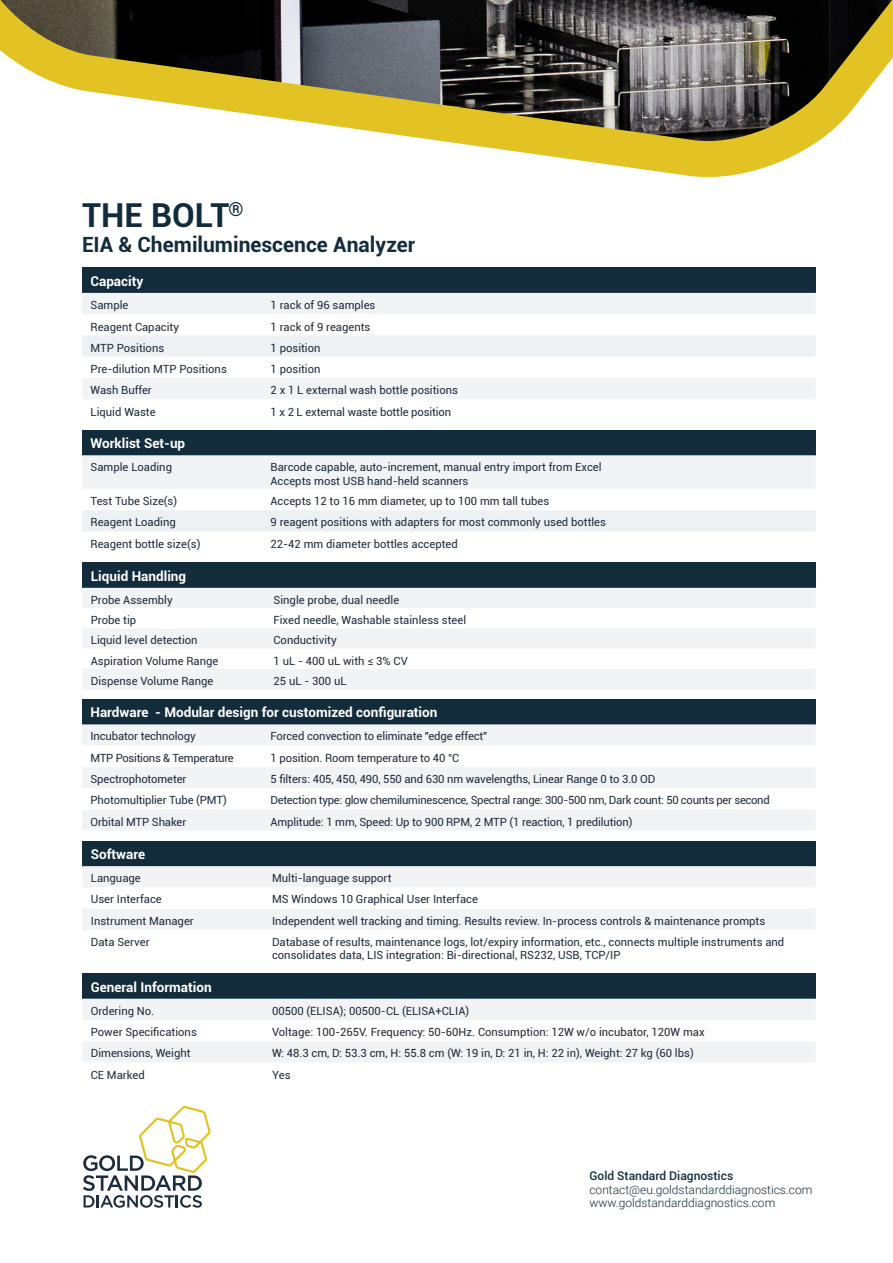
<style>
.page{position:relative;width:893px;height:1263px;background:#fff}
.page>*{position:absolute;margin:0;border:0;box-sizing:border-box;transform-origin:0 0}
.t1{font:700 33px "Roboto";color:#122c3b}
.t2{font:700 21px "Roboto";color:#122c3b}
.t3{font:700 13.5px "Roboto";color:#fff}
.t4{font:300 12px/13.5px "Roboto";color:#122c3b}
.t5{font:500 12px "Roboto";color:#122c3b}
.t6{font:11.25px/13.5px "Roboto";color:#1d2c3b}
.t7{font:11.25px "Roboto";letter-spacing:-.025em;color:#1d2c3b}
</style>
<div class="page">
<svg style="left:83px;top:1106px;width:127px;height:102px"></svg>
<svg style="left:0;top:0;width:893px;height:178px"></svg>
<div style="left:82px;top:430px;width:734px;height:25px;background:#122c3b"></div>
<div style="left:82px;top:455px;width:734px;height:34px;background:#f2f3f5"></div>
<div style="left:82px;top:510px;width:734px;height:22px;background:#eef1f4"></div>
<div style="left:82px;top:563px;width:734px;height:25px;background:#122c3b"></div>
<div style="left:83px;top:588px;width:732px;height:101px;background:#f2f3f5"></div>
<svg style="left:83px;top:608px;width:732px;height:61px"></svg>
<div style="left:82px;top:699px;width:734px;height:25px;background:#122c3b"></div>
<div style="left:82px;top:724px;width:734px;height:21px;background:#f2f3f5"></div>
<svg style="left:82px;top:767px;width:733px;height:63px;fill:#f2f3f5"></svg>
<div style="left:82px;top:841px;width:734px;height:25px;background:#122c3b"></div>
<div style="left:82px;top:866px;width:734px;height:21px;background:#f2f3f5"></div>
<div style="left:83px;top:909px;width:732px;height:21px;background:#f2f3f5"></div>
<div style="left:82px;top:973px;width:734px;height:26px;background:#122c3b"></div>
<div style="left:83px;top:999px;width:732px;height:21px;background:#f2f3f5"></div>
<div style="left:83px;top:1041px;width:732px;height:21px;background:#f2f3f5"></div>
<div style="left:82px;top:268px;width:734px;height:25px;background:#122c3b"></div>
<div style="left:82px;top:293px;width:733px;height:21px;background:#f2f3f5"></div>
<div style="left:82px;top:336px;width:734px;height:21px;background:#eef1f4"></div>
<div style="left:82px;top:378px;width:733px;height:21px;background:#f2f3f5"></div>
<h1 class="t1" style="left:82px;top:191px;width:163px">THE BOLT<sup>®</sup></h1>
<h2 class="t2" style="left:82px;top:229px;width:335px">EIA &amp; Chemiluminescence Analyzer</h2>
<p class="t3" style="left:91px;top:272px;width:54px">Capacity</p>
<p class="t6" style="left:91px;top:298px;width:40px">Sample</p>
<p class="t6" style="left:271px;top:298px;width:106px">1 rack of 96 samples</p>
<p class="t6" style="left:91px;top:319px;width:90px">Reagent Capacity</p>
<p class="t6" style="left:271px;top:319px;width:101px">1 rack of 9 reagents</p>
<p class="t6" style="left:91px;top:341px;width:75px">MTP Positions</p>
<p class="t6" style="left:271px;top:341px;width:52px">1 position</p>
<p class="t6" style="left:91px;top:362px;width:138px">Pre-dilution MTP Positions</p>
<p class="t6" style="left:271px;top:362px;width:52px">1 position</p>
<p class="t6" style="left:91px;top:383px;width:63px">Wash Buffer</p>
<p class="t6" style="left:271px;top:383px;width:189px">2 x 1 L external wash bottle positions</p>
<p class="t6" style="left:91px;top:405px;width:67px">Liquid Waste</p>
<p class="t6" style="left:271px;top:405px;width:182px">1 x 2 L external waste bottle position</p>
<p class="t3" style="left:91px;top:434px;width:96px">Worklist Set-up</p>
<p class="t6" style="left:91px;top:460px;width:83px">Sample Loading</p>
<p class="t6" style="left:271px;top:460px;width:333px">Barcode capable, auto-increment, manual entry import from Excel<br>Accepts most USB hand-held scanners</p>
<p class="t6" style="left:91px;top:494px;width:88px">Test Tube Size(s)</p>
<p class="t6" style="left:271px;top:494px;width:280px">Accepts 12 to 16 mm diameter, up to 100 mm tall tubes</p>
<p class="t6" style="left:91px;top:515px;width:87px">Reagent Loading</p>
<p class="t6" style="left:271px;top:515px;width:337px">9 reagent positions with adapters for most commonly used bottles</p>
<p class="t6" style="left:91px;top:536px;width:111px">Reagent bottle size(s)</p>
<p class="t6" style="left:271px;top:536px;width:189px">22-42 mm diameter bottles accepted</p>
<p class="t3" style="left:91px;top:566px;width:97px">Liquid Handling</p>
<p class="t6" style="left:91px;top:593px;width:83px">Probe Assembly</p>
<p class="t6" style="left:274px;top:593px;width:127px">Single probe, dual needle</p>
<p class="t6" style="left:91px;top:613px;width:47px">Probe tip</p>
<p class="t6" style="left:274px;top:613px;width:194px">Fixed needle, Washable stainless steel</p>
<p class="t6" style="left:91px;top:633px;width:108px">Liquid level detection</p>
<p class="t6" style="left:274px;top:633px;width:65px">Conductivity</p>
<p class="t6" style="left:91px;top:653px;width:129px">Aspiration Volume Range</p>
<p class="t6" style="left:274px;top:653px;width:136px">1 uL - 400 uL with ≤ 3% CV</p>
<p class="t6" style="left:91px;top:674px;width:124px">Dispense Volume Range</p>
<p class="t6" style="left:274px;top:674px;width:75px">25 uL - 300 uL</p>
<p class="t3" style="left:91px;top:703px;width:348px">Hardware - Modular design for customized configuration</p>
<p class="t6" style="left:91px;top:729px;width:107px">Incubator technology</p>
<p class="t6" style="left:271px;top:729px;width:218px">Forced convection to eliminate "edge effect"</p>
<p class="t7" style="left:91px;top:750px;width:145px">MTP Positions &amp; Temperature</p>
<p class="t6" style="left:271px;top:750px;width:190px">1 position. Room temperature to 40 °C</p>
<p class="t6" style="left:91px;top:772px;width:97px">Spectrophotometer</p>
<p class="t6" style="left:271px;top:772px;width:386px">5 filters: 405, 450, 490, 550 and 630 nm wavelengths, Linear Range 0 to 3.0 OD</p>
<p class="t6" style="left:91px;top:793px;width:138px">Photomultiplier Tube (PMT)</p>
<p class="t7" style="left:271px;top:792px;width:501px">Detection type: glow chemiluminescence, Spectral range: 300-500 nm, Dark count: 50 counts per second</p>
<p class="t6" style="left:91px;top:814px;width:97px">Orbital MTP Shaker</p>
<p class="t6" style="left:271px;top:814px;width:363px">Amplitude: 1 mm, Speed: Up to 900 RPM, 2 MTP (1 reaction, 1 predilution)</p>
<p class="t3" style="left:91px;top:845px;width:56px">Software</p>
<p class="t6" style="left:91px;top:871px;width:52px">Language</p>
<p class="t6" style="left:272px;top:871px;width:121px">Multi-language support</p>
<p class="t6" style="left:91px;top:892px;width:73px">User Interface</p>
<p class="t6" style="left:272px;top:892px;width:207px">MS Windows 10 Graphical User Interface</p>
<p class="t6" style="left:91px;top:913px;width:105px">Instrument Manager</p>
<p class="t6" style="left:272px;top:913px;width:495px">Independent well tracking and timing. Results review. In-process controls &amp; maintenance prompts</p>
<p class="t6" style="left:91px;top:935px;width:60px">Data Server</p>
<p class="t6" style="left:272px;top:935px;width:514px">Database of results, maintenance logs, lot/expiry information, etc., connects multiple instruments and consolidates data, LIS integration: Bi-directional, RS232, USB, TCP/IP</p>
<p class="t3" style="left:91px;top:977px;width:122px">General Information</p>
<p class="t6" style="left:91px;top:1003px;width:65px">Ordering No.</p>
<p class="t6" style="left:272px;top:1003px;width:199px">00500 (ELISA); 00500-CL (ELISA+CLIA)</p>
<p class="t6" style="left:91px;top:1025px;width:108px">Power Specifications</p>
<p class="t6" style="left:272px;top:1025px;width:434px">Voltage: 100-265V. Frequency: 50-60Hz. Consumption: 12W w/o incubator, 120W max</p>
<p class="t6" style="left:91px;top:1046px;width:101px">Dimensions, Weight</p>
<p class="t6" style="left:272px;top:1046px;width:423px">W: 48.3 cm, D: 53.3 cm, H: 55.8 cm (W: 19 in, D: 21 in, H: 22 in), Weight: 27 kg (60 lbs)</p>
<p class="t6" style="left:91px;top:1067px;width:55px">CE Marked</p>
<p class="t6" style="left:272px;top:1067px;width:20px">Yes</p>
<p class="t5" style="left:589px;top:1167px;width:145px">Gold Standard Diagnostics</p>
<p class="t4" style="left:589px;top:1182px;width:224px">contact@eu.goldstandarddiagnostics.com www.goldstandarddiagnostics.com</p>
</div>
